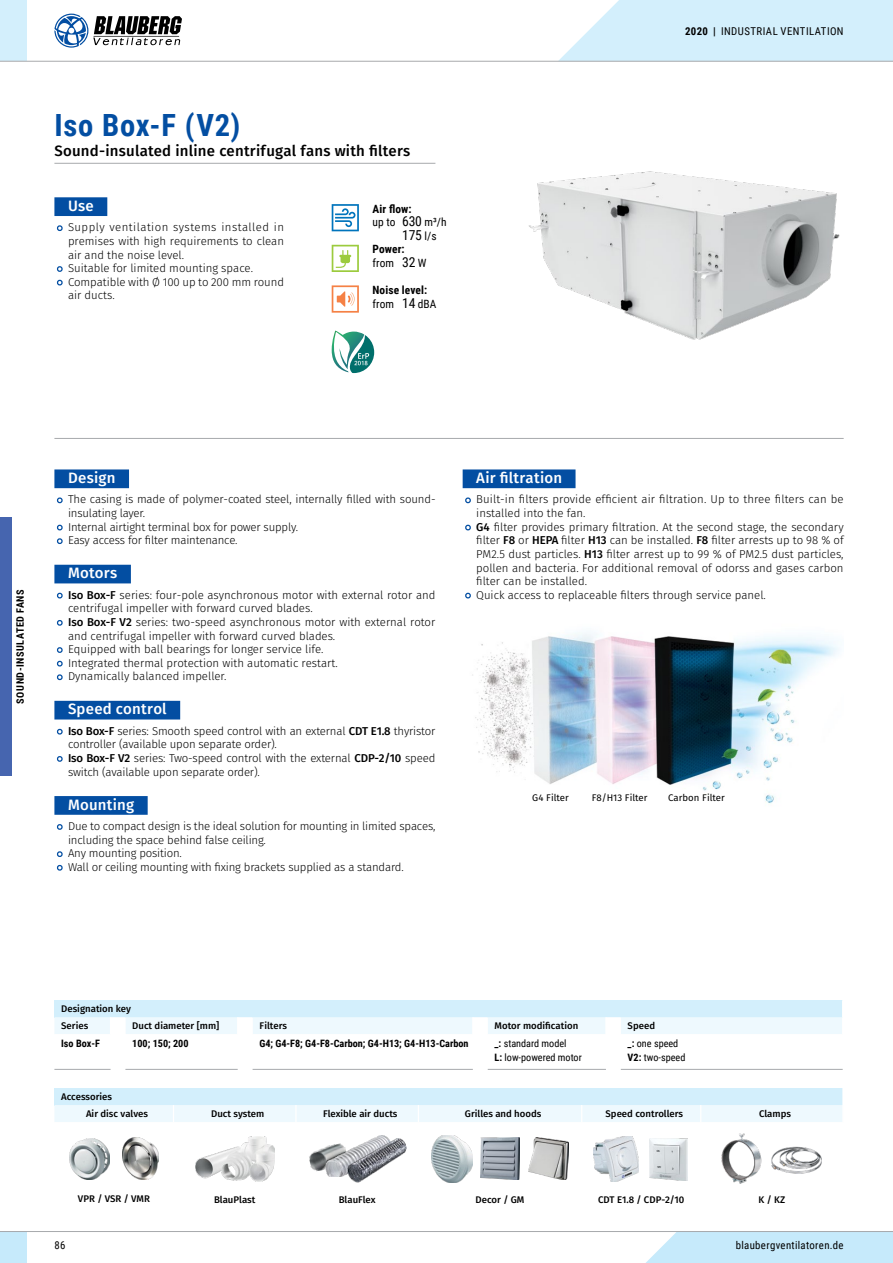
<style>
.page{position:relative;width:893px;height:1263px;background:#fff}
.page>*{position:absolute;margin:0;border:0;box-sizing:border-box;transform-origin:0 0}
.t1{font:700 30.6px "Roboto Condensed";letter-spacing:.025em;color:#034ea2}
.t2{font:500 15px "Fira Sans";letter-spacing:.015em;color:#fff}
.t3{font:500 15px "Fira Sans";letter-spacing:.015em;color:#000}
.t4{font:13.65px "Roboto Condensed";color:#000}
.t5{font:300 11.4px/13.6px "Fira Sans";color:#000}
.t6{font:700 11.4px/13.6px "Roboto Condensed";letter-spacing:.01em;color:#000}
.t7{font:10.8px "Roboto Condensed";letter-spacing:.035em;color:#000}
.t8{font:700 10.2px "Roboto Condensed";color:#000}
.t9{font:10.2px/14px "Roboto Condensed";color:#000}
.t10{font:700 10.2px "Roboto Condensed";letter-spacing:.055em;color:#000}
.t11{font:500 9.6px/17px "Fira Sans";color:#000}
.t12{font:9.6px "Fira Sans";color:#000}
.s1{font-weight:400}
.s2{font-weight:400;font-size:13.65px}
.s3{font-size:11.4px}
.s4{font-weight:700}
.s5{font-weight:500}
</style>
<div class="page">
<div style="left:0;top:517px;width:12px;height:259px;background:#4665af"></div>
<hr style="left:54px;top:163px;width:381px;height:1px;background:#a7a9ac">
<div style="left:54px;top:197px;width:53px;height:19px;background:#034ea2"></div>
<svg style="left:56px;top:225px;width:7px;height:7px"></svg>
<svg style="left:57px;top:266px;width:6px;height:6px"></svg>
<svg style="left:56px;top:279px;width:7px;height:7px"></svg>
<div style="left:54px;top:469px;width:75px;height:19px;background:#034ea2"></div>
<div style="left:54px;top:565px;width:77px;height:18px;background:#034ea2"></div>
<div style="left:54px;top:701px;width:126px;height:18px;background:#034ea2"></div>
<div style="left:54px;top:796px;width:94px;height:19px;background:#034ea2"></div>
<svg style="left:56px;top:497px;width:7px;height:7px"></svg>
<svg style="left:56px;top:524px;width:7px;height:7px"></svg>
<svg style="left:56px;top:538px;width:7px;height:6px"></svg>
<svg style="left:56px;top:592px;width:7px;height:7px"></svg>
<svg style="left:56px;top:620px;width:7px;height:6px"></svg>
<svg style="left:57px;top:647px;width:6px;height:6px"></svg>
<svg style="left:56px;top:660px;width:7px;height:7px"></svg>
<svg style="left:56px;top:674px;width:7px;height:7px"></svg>
<svg style="left:56px;top:728px;width:7px;height:7px"></svg>
<svg style="left:56px;top:756px;width:7px;height:6px"></svg>
<svg style="left:57px;top:824px;width:6px;height:6px"></svg>
<svg style="left:56px;top:851px;width:7px;height:6px"></svg>
<svg style="left:56px;top:864px;width:7px;height:7px"></svg>
<div style="left:463px;top:469px;width:112px;height:19px;background:#034ea2"></div>
<svg style="left:465px;top:497px;width:6px;height:7px"></svg>
<svg style="left:465px;top:524px;width:6px;height:7px"></svg>
<svg style="left:465px;top:592px;width:6px;height:7px"></svg>
<hr style="left:54px;top:438px;width:790px;height:1px;background:#a7a9ac">
<img style="left:528px;top:171px;width:312px;height:169px">
<hr style="left:125px;top:1069px;width:113px;height:1px;background:#a7a9ac">
<hr style="left:253px;top:1069px;width:220px;height:1px;background:#a7a9ac">
<hr style="left:488px;top:1069px;width:118px;height:1px;background:#a7a9ac">
<hr style="left:621px;top:1069px;width:222px;height:1px;background:#a7a9ac">
<hr style="left:54px;top:1069px;width:57px;height:1px;background:#a7a9ac">
<svg style="left:54px;top:1000px;width:789px;height:69px"></svg>
<img style="left:472px;top:633px;width:367px;height:171px">
<svg style="left:69px;top:1137px;width:730px;height:46px"></svg>
<svg style="left:54px;top:1088px;width:789px;height:34px;background:#e0f3fc"></svg>
<img style="left:70px;top:1139px;width:40px;height:40px">
<img style="left:123px;top:1138px;width:35px;height:41px">
<img style="left:195px;top:1136px;width:79px;height:45px">
<img style="left:308px;top:1143px;width:18px;height:29px">
<img style="left:326px;top:1135px;width:65px;height:42px">
<img style="left:348px;top:1139px;width:59px;height:43px">
<img style="left:432px;top:1135px;width:40px;height:47px">
<img style="left:481px;top:1138px;width:38px;height:42px">
<img style="left:528px;top:1138px;width:40px;height:42px">
<img style="left:594px;top:1136px;width:44px;height:45px">
<img style="left:650px;top:1138px;width:37px;height:43px">
<img style="left:771px;top:1147px;width:51px;height:27px">
<img style="left:721px;top:1133px;width:41px;height:51px">
<svg style="left:332px;top:204px;width:27px;height:27px"></svg>
<svg style="left:332px;top:245px;width:27px;height:27px"></svg>
<svg style="left:332px;top:285px;width:27px;height:28px"></svg>
<svg style="left:331px;top:331px;width:43px;height:42px"></svg>
<div style="left:646px;top:1232px;width:247px;height:31px;background:#c6eafb"></div>
<div style="left:0;top:1231px;width:27px;height:32px;background:#c6eafb"></div>
<hr style="left:0;top:1231px;width:893px;height:1px;background:#a7a9ac">
<div style="left:0;top:0;width:27px;height:61px;background:#d3effc"></div>
<hr style="left:0;top:61px;width:893px;height:1px;background:#a7a9ac">
<svg style="left:558px;top:0;width:335px;height:62px;background:#d6effa"></svg>
<svg style="left:54px;top:14px;width:128px;height:34px"></svg>
<h1 class="t1" style="left:54px;top:104px;width:187px">Iso Box-F (V2)</h1>
<h2 class="t3" style="left:54px;top:141px;width:357px">Sound-insulated inline centrifugal fans with filters</h2>
<h2 class="t2" style="left:68px;top:195px;width:27px">Use</h2>
<p class="t5" style="left:68px;top:221px;width:218px">Supply ventilation systems installed in premises with high requirements to clean air and the noise level.<br>Suitable for limited mounting space.<br>Compatible with Ø 100 up to 200 mm round air ducts.</p>
<p class="t6" style="left:372px;top:201px;width:76px">Air flow:<br><span class="s1">up to</span> <span class="s2">630</span> <span class="s1">m³/h</span></p>
<p class="t4" style="left:402px;top:225px;width:36px">175 <span class="s3">l/s</span></p>
<p class="t6" style="left:372px;top:242px;width:56px">Power: <span class="s1">from</span> <span class="s2">32</span> <span class="s1">W</span></p>
<p class="t6" style="left:372px;top:283px;width:66px">Noise level: <span class="s1">from</span> <span class="s2">14</span> <span class="s1">dBA</span></p>
<p class="t7" style="left:685px;top:23px;width:160px"><span class="s4">2020 |</span> INDUSTRIAL VENTILATION</p>
<p class="t10" style="left:13px;top:703px;width:116px;rotate:-90deg">SOUND-INSULATED FANS</p>
<h2 class="t2" style="left:68px;top:467px;width:49px">Design</h2>
<p class="t5" style="left:68px;top:493px;width:369px">The casing is made of polymer-coated steel, internally filled with sound&shy;insulating layer.<br>Internal airtight terminal box for power supply.<br>Easy access for filter maintenance.</p>
<h2 class="t2" style="left:68px;top:563px;width:51px">Motors</h2>
<p class="t5" style="left:68px;top:589px;width:369px"><span class="s5">Iso Box-F</span> series: four-pole asynchronous motor with external rotor and centrifugal impeller with forward curved blades.<br><span class="s5">Iso Box-F V2</span> series: two-speed asynchronous motor with external rotor and centrifugal impeller with forward curved blades.<br>Equipped with ball bearings for longer service life.<br>Integrated thermal protection with automatic restart.<br>Dynamically balanced impeller.</p>
<h2 class="t2" style="left:68px;top:699px;width:100px">Speed control</h2>
<p class="t5" style="left:68px;top:725px;width:369px"><span class="s5">Iso Box-F</span> series: Smooth speed control with an external <span class="s5">CDT E1.8</span> thyristor controller (available upon separate order).<br><span class="s5">Iso Box-F V2</span> series: Two-speed control with the external <span class="s5">CDP-2/10</span> speed switch (available upon separate order).</p>
<h2 class="t2" style="left:68px;top:794px;width:68px">Mounting</h2>
<p class="t5" style="left:68px;top:820px;width:369px">Due to compact design is the ideal solution for mounting in limited spaces, including the space behind false ceiling.<br>Any mounting position.<br>Wall or ceiling mounting with fixing brackets supplied as a standard.</p>
<h2 class="t2" style="left:476px;top:467px;width:87px">Air filtration</h2>
<p class="t5" style="left:476px;top:493px;width:369px">Built-in filters provide efficient air filtration. Up to three filters can be installed into the fan.<br><span class="s5">G4</span> filter provides primary filtration. At the second stage, the secondary filter <span class="s5">F8</span> or <span class="s5">HEPA</span> filter <span class="s5">H13</span> can be installed. <span class="s5">F8</span> filter arrests up to 98 % of PM2.5 dust particles. <span class="s5">H13</span> filter arrest up to 99 % of PM2.5 dust particles, pollen and bacteria. For additional removal of odorss and gases carbon filter can be installed.<br>Quick access to replaceable filters through service panel.</p>
<p class="t12" style="left:532px;top:791px;width:38px">G4 Filter</p>
<p class="t12" style="left:592px;top:791px;width:57px">F8/H13 Filter</p>
<p class="t12" style="left:668px;top:791px;width:58px">Carbon Filter</p>
<p class="t11" style="left:61px;top:1001px;width:71px">Designation key<br>Series</p>
<p class="t11" style="left:132px;top:1018px;width:89px">Duct diameter [mm]</p>
<p class="t11" style="left:259px;top:1018px;width:29px">Filters</p>
<p class="t11" style="left:495px;top:1018px;width:85px">Motor modification</p>
<p class="t11" style="left:628px;top:1018px;width:29px">Speed</p>
<p class="t8" style="left:61px;top:1036px;width:40px">Iso Box-F</p>
<p class="t8" style="left:132px;top:1036px;width:58px">100; 150; 200</p>
<p class="t8" style="left:259px;top:1036px;width:211px">G4; G4-F8; G4-F8-Carbon; G4-H13; G4-H13-Carbon</p>
<p class="t9" style="left:495px;top:1036px;width:89px"><span class="s4">_:</span> standard model<br><span class="s4">L:</span> low-powered motor</p>
<p class="t9" style="left:628px;top:1036px;width:59px"><span class="s4">_:</span> one speed<br><span class="s4">V2:</span> two-speed</p>
<p class="t11" style="left:86px;top:1089px;width:64px;text-indent:-25px">Accessories<br>Air disc valves</p>
<p class="t11" style="left:211px;top:1106px;width:55px">Duct system</p>
<p class="t11" style="left:323px;top:1106px;width:76px">Flexible air ducts</p>
<p class="t11" style="left:465px;top:1106px;width:78px">Grilles and hoods</p>
<p class="t11" style="left:606px;top:1106px;width:79px">Speed controllers</p>
<p class="t11" style="left:759px;top:1106px;width:33px">Clamps</p>
<p class="t11" style="left:78px;top:1191px;width:73px">VPR / VSR / VMR</p>
<p class="t11" style="left:214px;top:1192px;width:43px">BlauPlast</p>
<p class="t11" style="left:339px;top:1192px;width:38px">BlauFlex</p>
<p class="t11" style="left:476px;top:1192px;width:50px">Decor / GM</p>
<p class="t11" style="left:598px;top:1192px;width:88px">CDT E1.8 / CDP-2/10</p>
<p class="t11" style="left:758px;top:1192px;width:28px">K / KZ</p>
<p class="t7" style="left:54px;top:1238px;width:13px">86</p>
<p class="t7" style="left:736px;top:1238px;width:109px">blaubergventilatoren.de</p>
</div>
